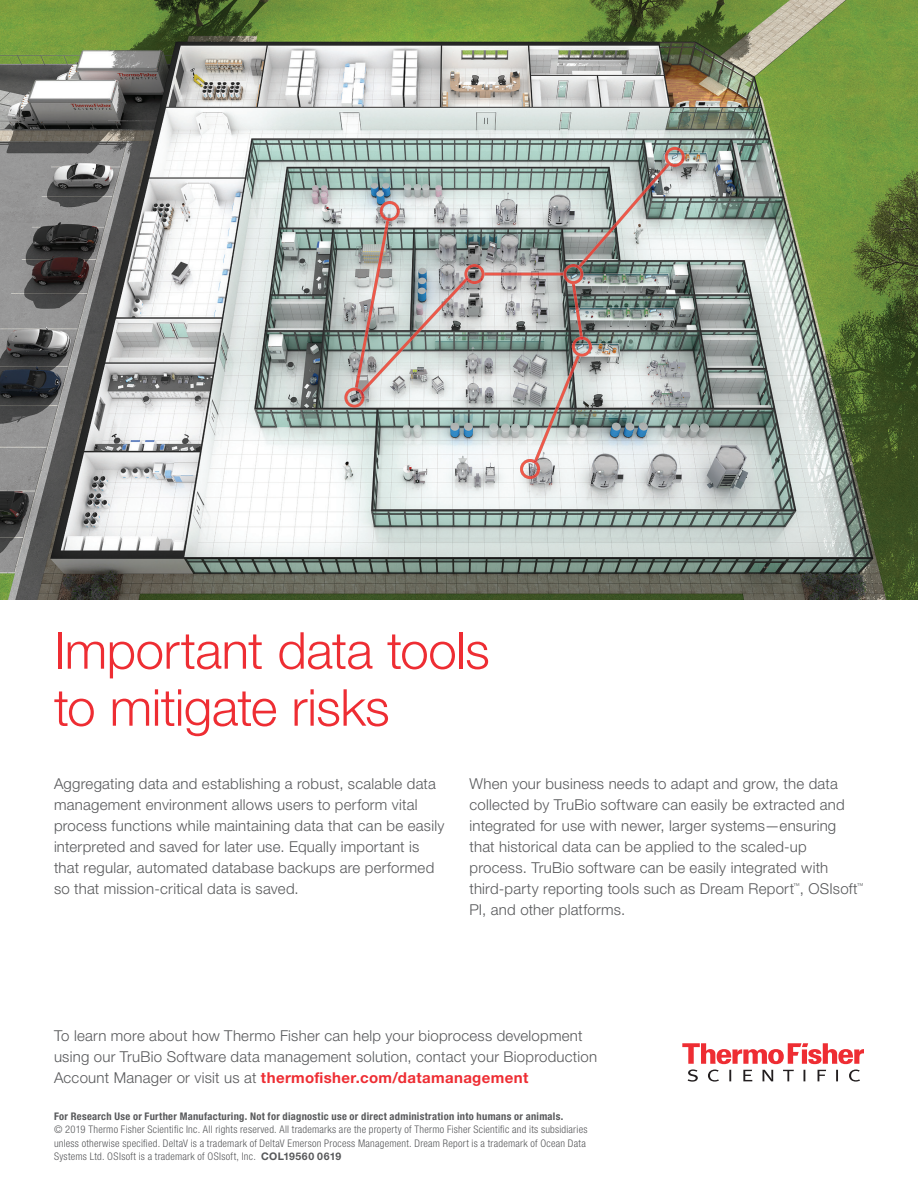
<style>
.page{position:relative;width:918px;height:1188px;background:#fff}
.page>*{position:absolute;margin:0;border:0;box-sizing:border-box;transform-origin:0 0}
.t1{font:300 51px/57px "Helvetica Neue LTW1 G";letter-spacing:-.01em;color:#ee2d33}
.t2{font:300 15px/21px "Helvetica Neue LTW1 G";letter-spacing:.015em;color:#57585a}
.t3{font:300 condensed 10.5px/13.5px "Helvetica Neue LTW1 G";letter-spacing:.025em;color:#57585a}
.t4{font:700 condensed 10.5px "Helvetica Neue LTW1 G";letter-spacing:.03em;color:#57585a}
.t5{font:300 6.75px "Helvetica Neue LTW1 G";color:#57585a}
.s1{font-weight:700;color:#ee2d33}
.s2{font-weight:700;font-stretch:normal}
</style>
<div class="page">
<img style="left:0;top:0;width:918px;height:600px">
<svg style="left:682px;top:1043px;width:182px;height:39px"></svg>
<img style="left:563px;top:264px;width:20px;height:20px">
<img style="left:665px;top:147px;width:20px;height:20px">
<img style="left:572px;top:337px;width:20px;height:20px">
<img style="left:520px;top:459px;width:20px;height:20px">
<img style="left:464px;top:264px;width:20px;height:20px">
<img style="left:344px;top:388px;width:20px;height:20px">
<img style="left:380px;top:201px;width:20px;height:20px">
<img style="left:572px;top:284px;width:11px;height:56px">
<img style="left:484px;top:273px;width:79px;height:3px">
<img style="left:361px;top:278px;width:106px;height:115px">
<svg style="left:465px;top:277px;width:4px;height:4px"></svg>
<img style="left:579px;top:163px;width:90px;height:104px">
<img style="left:534px;top:355px;width:46px;height:107px">
<img style="left:355px;top:221px;width:34px;height:167px">
<h1 class="t1" style="left:54px;top:622px;width:437px">Important data tools to mitigate risks</h1>
<p class="t2" style="left:54px;top:773px;width:392px">Aggregating data and establishing a robust, scalable data management environment allows users to perform vital process functions while maintaining data that can be easily interpreted and saved for later use. Equally important is that regular, automated database backups are performed so that mission-critical data is saved.</p>
<p class="t2" style="left:470px;top:773px;width:390px">When your business needs to adapt and grow, the data collected by TruBio software can easily be extracted and integrated for use with newer, larger systems—ensuring that historical data can be applied to the scaled-up process. TruBio software can be easily integrated with third-party reporting tools such as Dream Report , OSIsoft</p>
<p class="t5" style="left:793px;top:881px;width:8px">™</p>
<p class="t5" style="left:857px;top:881px;width:8px">™</p>
<p class="t2" style="left:470px;top:899px;width:157px">PI, and other platforms.</p>
<p class="t2" style="left:54px;top:1025px;width:545px">To learn more about how Thermo Fisher can help your bioprocess development using our TruBio Software data management solution, contact your Bioproduction<br>Account Manager or visit us at <span class="s1">thermofisher.com/datamanagement</span></p>
<p class="t4" style="left:54px;top:1110px;width:511px">For Research Use or Further Manufacturing. Not for diagnostic use or direct administration into humans or animals.</p>
<p class="t3" style="left:54px;top:1123px;width:535px">© 2019 Thermo Fisher Scientific Inc. All rights reserved. All trademarks are the property of Thermo Fisher Scientific and its subsidiaries unless otherwise specified. DeltaV is a trademark of DeltaV Emerson Process Management. Dream Report is a trademark of Ocean Data<br>Systems Ltd. OSIsoft is a trademark of OSIsoft, Inc. <span class="s2">COL19560 0619</span></p>
</div>
